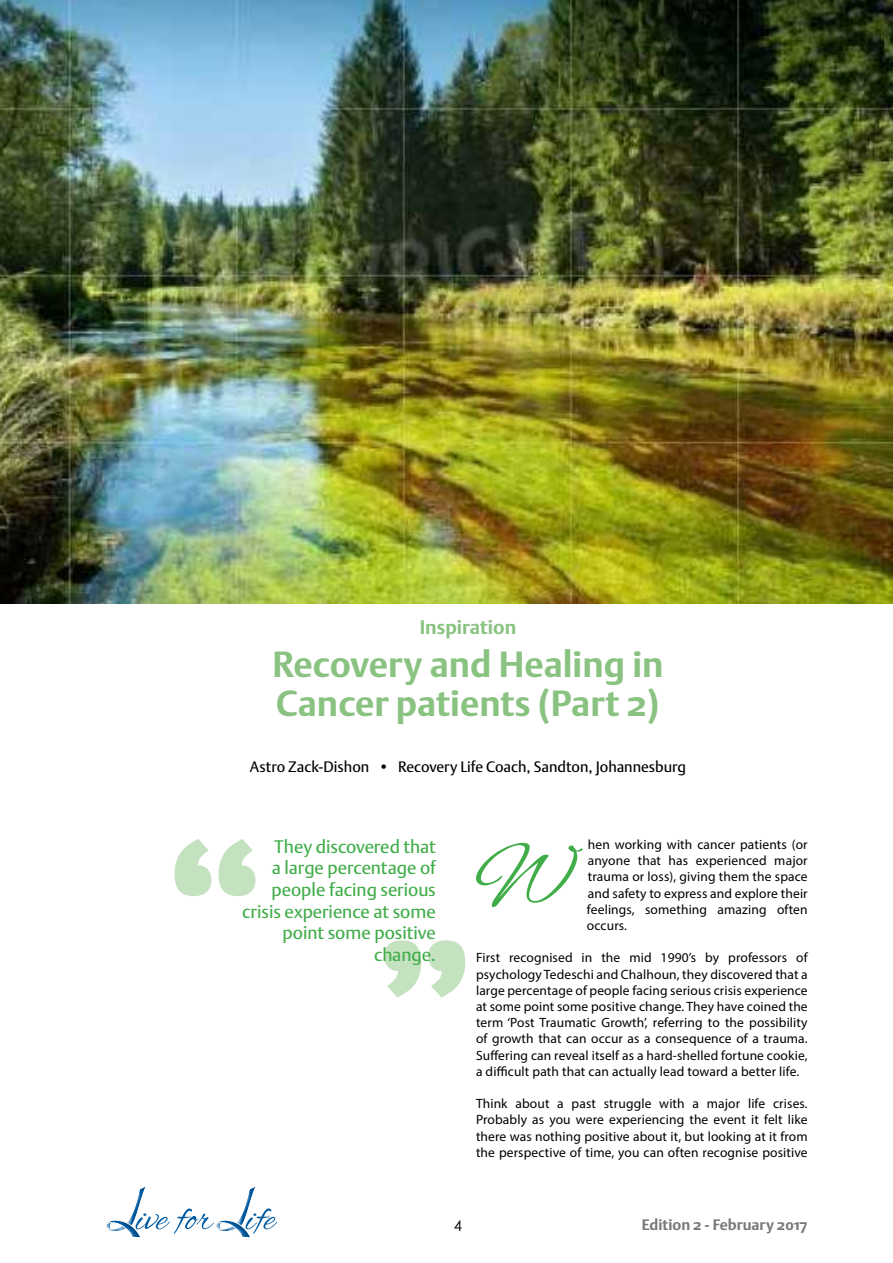
<style>
.page{position:relative;width:893px;height:1263px;background:#fff}
.page>*{position:absolute;margin:0;border:0;box-sizing:border-box;transform-origin:0 0}
.t1{font:700 36px/39px "DTL Argo ST";color:#8ac381}
.t2{font:700 19.5px "DTL Argo ST";color:#8ac381}
.t3{font:18px/21.6px "DTL Argo T";color:#41ad49;text-align:right}
.t4{font:15px "DTL Argo T";color:#000}
.t5{font:700 15px "DTL Argo ST";color:#77787b}
.t6{font:15px "Century Gothic";color:#000}
.t7{font:13.5px/16.2px "Myriad Pro";letter-spacing:.01em;color:#000;text-align:justify}
</style>
<div class="page">
<svg style="left:106px;top:1186px;width:171px;height:51px"></svg>
<div style="left:216px;top:1220px;width:36px;height:20px;background:#000;opacity:.75"></div>
<svg style="left:384px;top:940px;width:81px;height:57px"></svg>
<svg style="left:175px;top:839px;width:80px;height:57px"></svg>
<svg style="left:476px;top:843px;width:107px;height:64px"></svg>
<img style="left:0;top:0;width:893px;height:604px">
<h2 class="t2" style="left:420px;top:615px;width:98px">Inspiration</h2>
<h1 class="t1" style="left:272px;top:644px;width:393px">Recovery and Healing in<br>Cancer patients (Part 2)</h1>
<p class="t4" style="left:250px;top:757px;width:438px">Astro Zack-Dishon • Recovery Life Coach, Sandton, Johannesburg</p>
<h3 class="t3" style="left:242px;top:835px;width:195px">They discovered that<br>a large percentage of people facing serious crisis experience at some point some positive change.</h3>
<p class="t7" style="left:587px;top:836px;width:222px">hen working with cancer patients (or anyone that has experienced major trauma or loss), giving them the space and safety to express and explore their feelings, something amazing often occurs.</p>
<p class="t7" style="left:476px;top:949px;width:333px">First recognised in the mid 1990’s by professors of psychology Tedeschi and Chalhoun, they discovered that a large percentage of people facing serious crisis experience at some point some positive change. They have coined the term ‘Post Traumatic Growth’, referring to the possibility of growth that can occur as a consequence of a trauma.<br>Suffering can reveal itself as a hard-shelled fortune cookie, a difficult path that can actually lead toward a better life.</p>
<p class="t7" style="left:476px;top:1095px;width:333px">Think about a past struggle with a major life crises.<br>Probably as you were experiencing the event it felt like there was nothing positive about it, but looking at it from the perspective of time, you can often recognise positive</p>
<p class="t6" style="left:454px;top:1215px;width:10px">4</p>
<p class="t5" style="left:642px;top:1215px;width:167px">Edition 2 - February 2017</p>
</div>
